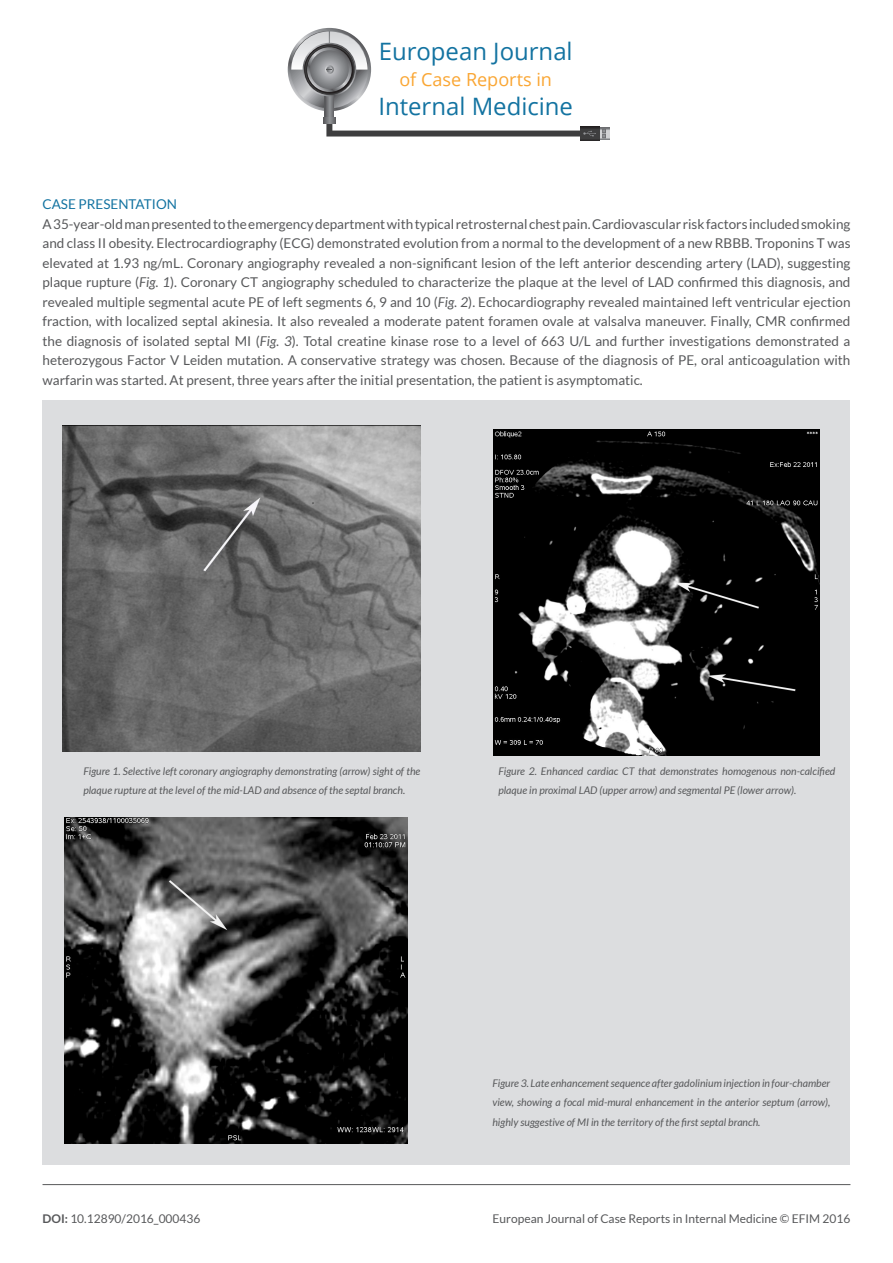
<style>
.page{position:relative;width:893px;height:1263px;background:#fff}
.page>*{position:absolute;margin:0;border:0;box-sizing:border-box;transform-origin:0 0}
.t1{font:24px "Open Sans";color:#1373a1}
.t2{font:18px "Open Sans";color:#faa633}
.TESTO_ARTICOLO{font:13.5px/19.5px "Lato";color:#57585a;text-align:justify}
.TESTO_ARTICOLO-2{font:13.5px "Lato";color:#1373a1}
.t3{font:12px "Lato";color:#57585a}
.DIDASCALIA{font:italic 10.5px/19.5px "Lato";color:#57585a}
.s1{font-style:italic}
.s2{font-weight:700}
</style>
<div class="page">
<svg style="left:288px;top:28px;width:83px;height:83px"></svg>
<svg style="left:291px;top:31px;width:77px;height:77px"></svg>
<svg style="left:325px;top:96px;width:9px;height:21px"></svg>
<svg style="left:303px;top:43px;width:53px;height:53px"></svg>
<svg style="left:304px;top:44px;width:51px;height:51px"></svg>
<svg style="left:307px;top:47px;width:45px;height:45px"></svg>
<svg style="left:310px;top:50px;width:39px;height:39px"></svg>
<svg style="left:291px;top:31px;width:76px;height:43px"></svg>
<svg style="left:600px;top:128px;width:10px;height:11px"></svg>
<svg style="left:603px;top:129px;width:2px;height:9px"></svg>
<svg style="left:580px;top:126px;width:20px;height:15px"></svg>
<svg style="left:323px;top:117px;width:273px;height:20px"></svg>
<hr style="left:43px;top:1184px;width:807px;height:1px;background:#57585a">
<div style="left:43px;top:401px;width:807px;height:764px;background:#dcdddf"></div>
<img style="left:65px;top:818px;width:343px;height:325px">
<img style="left:62px;top:426px;width:358px;height:325px">
<img style="left:494px;top:430px;width:325px;height:325px">
<h1 class="t1" style="left:379px;top:35px;width:196px">European Journal</h1>
<h2 class="t2" style="left:399px;top:67px;width:154px">of Case Reports in</h2>
<h1 class="t1" style="left:378px;top:89px;width:196px">Internal Medicine</h1>
<p class="TESTO_ARTICOLO-2" style="left:43px;top:197px;width:136px">CASE PRESENTATION</p>
<p class="TESTO_ARTICOLO" style="left:43px;top:214px;width:809px">A 35-year-old man presented to the emergency department with typical retrosternal chest pain. Cardiovascular risk factors included smoking and class II obesity. Electrocardiography (ECG) demonstrated evolution from a normal to the development of a new RBBB. Troponins T was elevated at 1.93 ng/mL. Coronary angiography revealed a non-significant lesion of the left anterior descending artery (LAD), suggesting plaque rupture (<span class="s1">Fig. 1</span>). Coronary CT angiography scheduled to characterize the plaque at the level of LAD confirmed this diagnosis, and revealed multiple segmental acute PE of left segments 6, 9 and 10 (<span class="s1">Fig. 2</span>). Echocardiography revealed maintained left ventricular ejection fraction, with localized septal akinesia. It also revealed a moderate patent foramen ovale at valsalva maneuver. Finally, CMR confirmed the diagnosis of isolated septal MI (<span class="s1">Fig. 3</span>). Total creatine kinase rose to a level of 663 U/L and further investigations demonstrated a heterozygous Factor V Leiden mutation. A conservative strategy was chosen. Because of the diagnosis of PE, oral anticoagulation with warfarin was started. At present, three years after the initial presentation, the patient is asymptomatic.</p>
<p class="DIDASCALIA" style="left:83px;top:761px;width:339px">Figure 1. Selective left coronary angiography demonstrating (arrow) sight of the plaque rupture at the level of the mid-LAD and absence of the septal branch.</p>
<p class="DIDASCALIA" style="left:498px;top:761px;width:339px">Figure 2. Enhanced cardiac CT that demonstrates homogenous non-calcified plaque in proximal LAD (upper arrow) and segmental PE (lower arrow).</p>
<p class="DIDASCALIA" style="left:492px;top:1073px;width:339px;text-align:justify">Figure 3. Late enhancement sequence after gadolinium injection in four-chamber view, showing a focal mid-mural enhancement in the anterior septum (arrow), highly suggestive of MI in the territory of the first septal branch.</p>
<p class="t3" style="left:43px;top:1212px;width:159px"><span class="s2">DOI:</span> 10.12890/2016_000436</p>
<p class="t3" style="left:493px;top:1212px;width:359px">European Journal of Case Reports in Internal Medicine © EFIM 2016</p>
</div>
